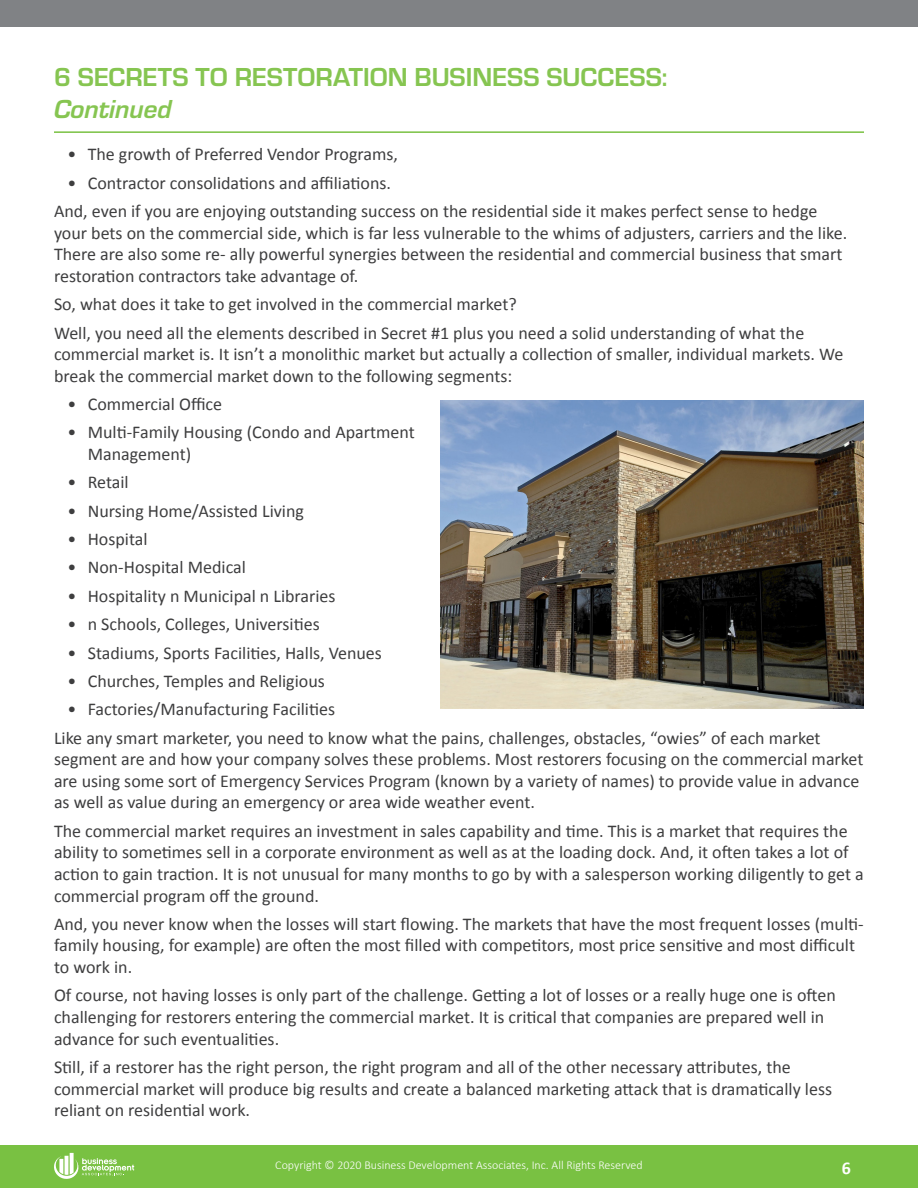
<style>
.page{position:relative;width:918px;height:1188px;background:#fff}
.page>*{position:absolute;margin:0;border:0;box-sizing:border-box;transform-origin:0 0}
.t1{font:700 27px/32.4px "Eurostile";color:#86c551}
.Body{font:18px/21.6px "Calibri";color:#3e3e3f}
.t2{font:700 18px "Calibri";color:#fff}
.t3{font:300 12px "Calibri";color:#fff}
.s1{font-style:italic}
</style>
<div class="page">
<div style="left:0;top:1145px;width:918px;height:43px;background:#79c142"></div>
<svg style="left:54px;top:1153px;width:80px;height:26px"></svg>
<div style="left:0;top:0;width:918px;height:27px;background:#808285"></div>
<hr style="left:54px;top:131px;width:810px;height:2px;background:#79c142">
<img style="left:441px;top:401px;width:423px;height:307px">
<p class="t1" style="left:54px;top:59px;width:615px">6 SECRETS TO RESTORATION BUSINESS SUCCESS:<br><span class="s1">Continued</span></p>
<p class="Body" style="left:68px;top:143px;width:332px">• The growth of Preferred Vendor Programs,</p>
<p class="Body" style="left:68px;top:171px;width:325px">• Contractor consolidations and affiliations.</p>
<p class="Body" style="left:54px;top:199px;width:795px">And, even if you are enjoying outstanding success on the residential side it makes perfect sense to hedge your bets on the commercial side, which is far less vulnerable to the whims of adjusters, carriers and the like.<br>There are also some re- ally powerful synergies between the residential and commercial business that smart restoration contractors take advantage of.</p>
<p class="Body" style="left:54px;top:293px;width:464px">So, what does it take to get involved in the commercial market?</p>
<p class="Body" style="left:54px;top:321px;width:791px">Well, you need all the elements described in Secret #1 plus you need a solid understanding of what the commercial market is. It isn’t a monolithic market but actually a collection of smaller, individual markets. We break the commercial market down to the following segments:</p>
<p class="Body" style="left:68px;top:393px;width:156px">• Commercial Office</p>
<p class="Body" style="left:88px;top:421px;width:329px;text-indent:-20px">• Multi-Family Housing (Condo and Apartment<br>Management)</p>
<p class="Body" style="left:68px;top:471px;width:63px">• Retail</p>
<p class="Body" style="left:68px;top:499px;width:238px">• Nursing Home/Assisted Living</p>
<p class="Body" style="left:68px;top:528px;width:82px">• Hospital</p>
<p class="Body" style="left:68px;top:556px;width:180px">• Non-Hospital Medical</p>
<p class="Body" style="left:68px;top:584px;width:270px">• Hospitality n Municipal n Libraries</p>
<p class="Body" style="left:68px;top:613px;width:254px">• n Schools, Colleges, Universities</p>
<p class="Body" style="left:68px;top:641px;width:316px">• Stadiums, Sports Facilities, Halls, Venues</p>
<p class="Body" style="left:68px;top:669px;width:259px">• Churches, Temples and Religious</p>
<p class="Body" style="left:68px;top:698px;width:269px">• Factories/Manufacturing Facilities</p>
<p class="Body" style="left:54px;top:726px;width:811px">Like any smart marketer, you need to know what the pains, challenges, obstacles, “owies” of each market segment are and how your company solves these problems. Most restorers focusing on the commercial market are using some sort of Emergency Services Program (known by a variety of names) to provide value in advance as well as value during an emergency or area wide weather event.</p>
<p class="Body" style="left:54px;top:819px;width:811px">The commercial market requires an investment in sales capability and time. This is a market that requires the ability to sometimes sell in a corporate environment as well as at the loading dock. And, it often takes a lot of action to gain traction. It is not unusual for many months to go by with a salesperson working diligently to get a commercial program off the ground.</p>
<p class="Body" style="left:54px;top:912px;width:811px">And, you never know when the losses will start flowing. The markets that have the most frequent losses (multi&shy;family housing, for example) are often the most filled with competitors, most price sensitive and most difficult to work in.</p>
<p class="Body" style="left:54px;top:984px;width:783px">Of course, not having losses is only part of the challenge. Getting a lot of losses or a really huge one is often challenging for restorers entering the commercial market. It is critical that companies are prepared well in advance for such eventualities.</p>
<p class="Body" style="left:54px;top:1055px;width:780px">Still, if a restorer has the right person, the right program and all of the other necessary attributes, the commercial market will produce big results and create a balanced marketing attack that is dramatically less reliant on residential work.</p>
<p class="t3" style="left:275px;top:1158px;width:369px">Copyright © 2020 Business Development Associates, Inc. All Rights Reserved</p>
<p class="t2" style="left:842px;top:1156px;width:11px">6</p>
</div>
